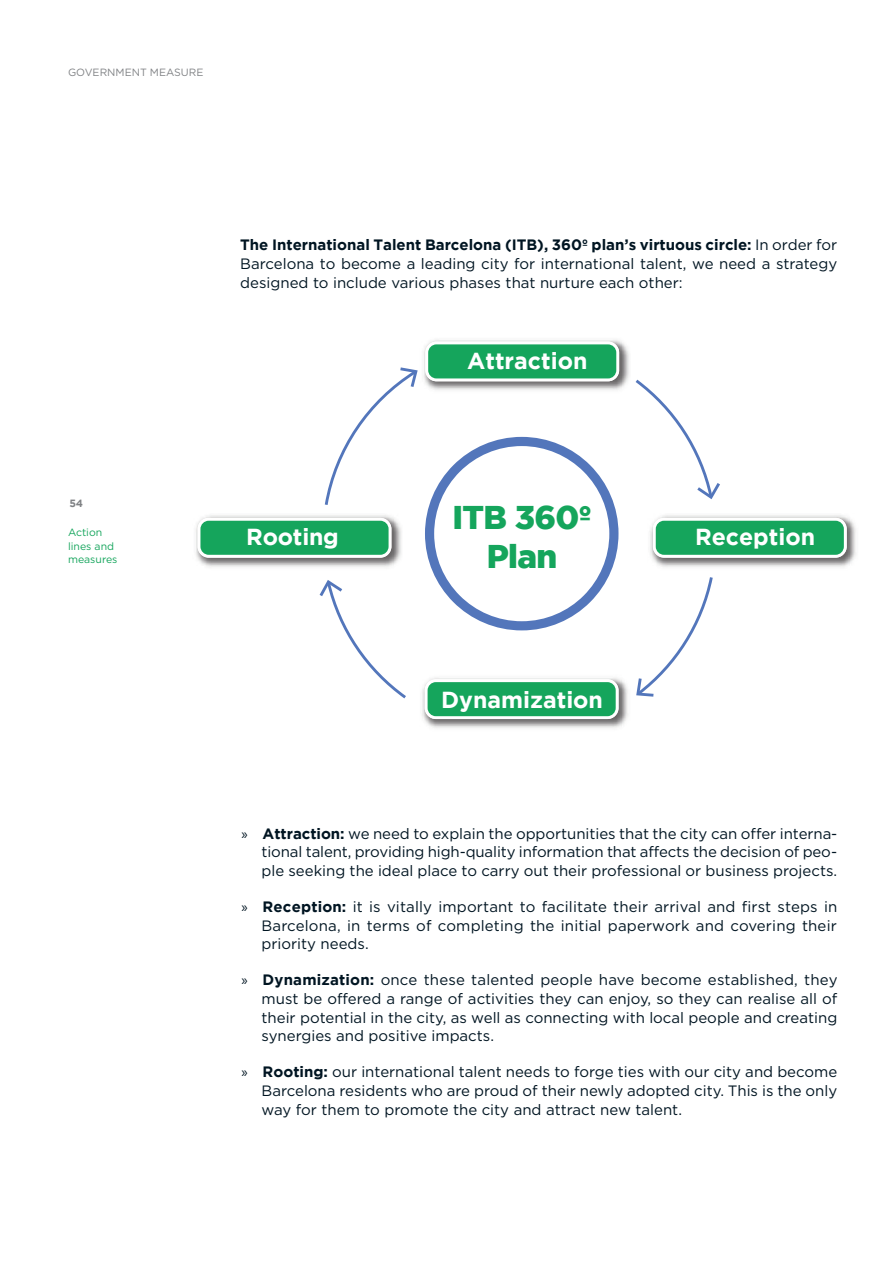
<style>
.page{position:relative;width:893px;height:1263px;background:#fff}
.page>*{position:absolute;margin:0;border:0;box-sizing:border-box;transform-origin:0 0}
.t1{font:900 32.85px "Gotham";letter-spacing:-.02em;color:#15a55c}
.t2{font:700 23.1px "Gotham";color:#fff}
.TEXT_GENERAL{font:15px/18.8px "Gotham";color:#001522;text-align:justify}
.t3{font:10.5px "Gotham";color:#15a55c}
.t4{font:10.5px "Gotham";color:#808285}
.t5{font:700 10.5px "Gotham";color:#808285}
.s1{font-weight:700}
.s2{font-family:"Myriad Pro"}
</style>
<div class="page">
<svg style="left:425px;top:437px;width:193px;height:193px"></svg>
<img style="left:424px;top:340px;width:206px;height:50px">
<svg style="left:425px;top:342px;width:194px;height:39px"></svg>
<div style="left:428px;top:344px;width:188px;height:34px;background:#15a55c;border-radius:8px"></div>
<img style="left:650px;top:515px;width:206px;height:52px">
<svg style="left:653px;top:518px;width:194px;height:40px"></svg>
<div style="left:656px;top:521px;width:188px;height:34px;background:#15a55c;border-radius:8px"></div>
<img style="left:196px;top:515px;width:206px;height:53px">
<svg style="left:198px;top:518px;width:193px;height:40px"></svg>
<div style="left:200px;top:521px;width:189px;height:34px;background:#15a55c;border-radius:8px"></div>
<img style="left:422px;top:678px;width:206px;height:50px">
<svg style="left:425px;top:679px;width:193px;height:40px"></svg>
<div style="left:428px;top:682px;width:188px;height:34px;background:#15a55c;border-radius:8px"></div>
<svg style="left:325px;top:367px;width:93px;height:138px"></svg>
<svg style="left:320px;top:580px;width:86px;height:118px"></svg>
<svg style="left:636px;top:577px;width:77px;height:120px"></svg>
<svg style="left:636px;top:380px;width:84px;height:119px"></svg>
<p class="t4" style="left:68px;top:66px;width:137px">GOVERNMENT MEASURE</p>
<p class="t5" style="left:69px;top:497px;width:15px">54</p>
<p class="t3" style="left:68px;top:526px;width:36px">Action</p>
<p class="t3" style="left:68px;top:540px;width:48px">lines and</p>
<p class="t3" style="left:68px;top:553px;width:51px">measures</p>
<p class="TEXT_GENERAL" style="left:240px;top:235px;width:599px"><span class="s1">The International Talent Barcelona (ITB), 360º plan’s virtuous circle:</span> In order for Barcelona to become a leading city for international talent, we need a strategy designed to include various phases that nurture each other:</p>
<p class="t2" style="left:246px;top:523px;width:94px">Rooting</p>
<p class="t2" style="left:467px;top:347px;width:122px">Attraction</p>
<p class="t1" style="left:452px;top:498px;width:141px">ITB 360º</p>
<p class="t1" style="left:487px;top:538px;width:72px">Plan</p>
<p class="t2" style="left:441px;top:686px;width:163px">Dynamization</p>
<p class="t2" style="left:695px;top:523px;width:122px">Reception</p>
<p class="TEXT_GENERAL" style="left:261px;top:824px;width:577px;text-indent:-20px"><span class="s2">»</span> <span class="s1">Attraction:</span> we need to explain the opportunities that the city can offer interna&shy;tional talent, providing high-quality information that affects the decision of peo&shy;ple seeking the ideal place to carry out their professional or business projects.</p>
<p class="TEXT_GENERAL" style="left:261px;top:897px;width:577px;text-indent:-20px"><span class="s2">»</span> <span class="s1">Reception:</span> it is vitally important to facilitate their arrival and first steps in Barcelona, in terms of completing the initial paperwork and covering their priority needs.</p>
<p class="TEXT_GENERAL" style="left:261px;top:970px;width:577px;text-indent:-20px"><span class="s2">»</span> <span class="s1">Dynamization:</span> once these talented people have become established, they must be offered a range of activities they can enjoy, so they can realise all of their potential in the city, as well as connecting with local people and creating synergies and positive impacts.</p>
<p class="TEXT_GENERAL" style="left:261px;top:1062px;width:577px;text-indent:-20px"><span class="s2">»</span> <span class="s1">Rooting:</span> our international talent needs to forge ties with our city and become Barcelona residents who are proud of their newly adopted city. This is the only way for them to promote the city and attract new talent.</p>
</div>
